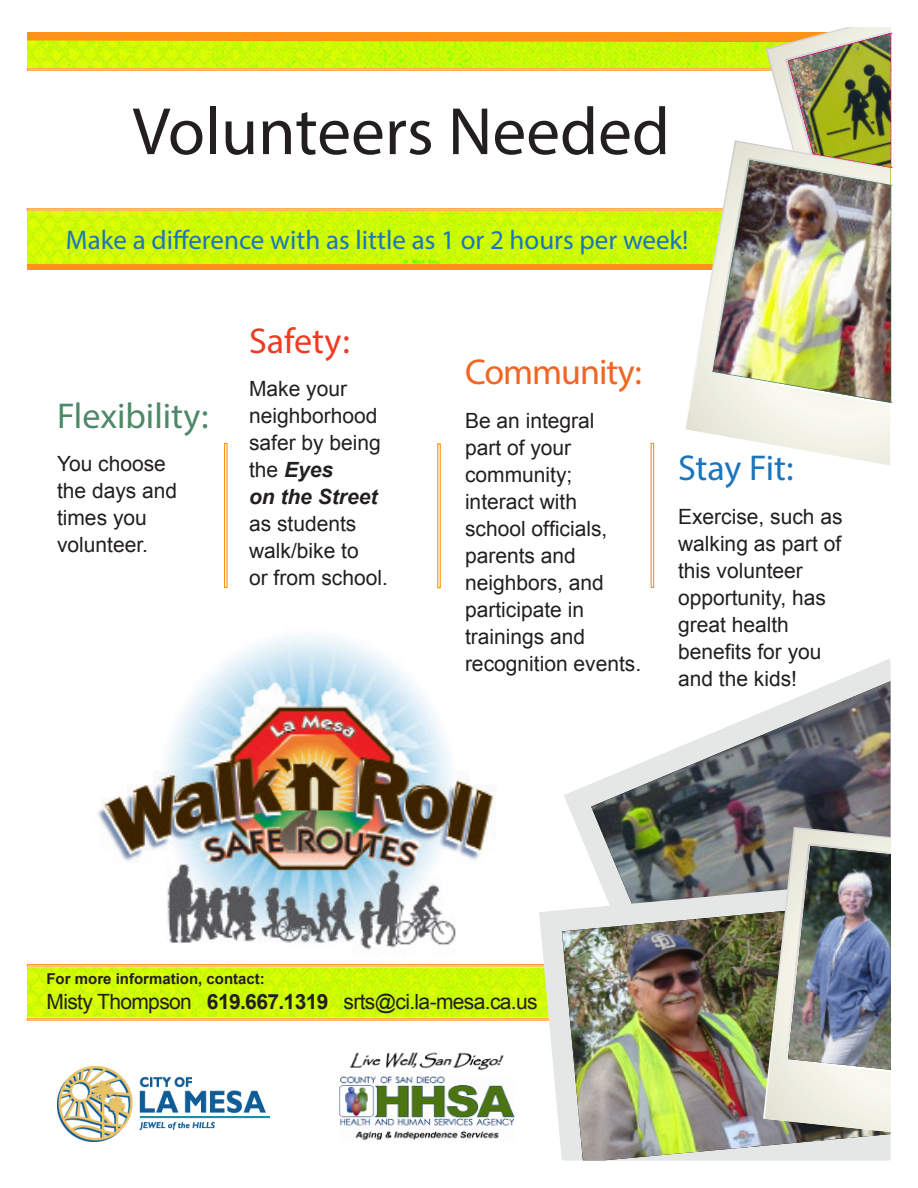
<style>
.page{position:relative;width:918px;height:1188px;background:#fff}
.page>*{position:absolute;margin:0;border:0;box-sizing:border-box;transform-origin:0 0}
.t1{font:67.5px "Myriad Pro";color:#231f20}
.t2{font:36px "Myriad Pro";color:#4d8968}
.t3{font:36px "Myriad Pro";letter-spacing:-.03em;color:#f26522}
.t4{font:36px "Myriad Pro";letter-spacing:-.005em;color:#1b75bc}
.t5{font:36px "Myriad Pro";color:#ef3b24}
.t6{font:27px "Myriad Pro";color:#1b75bc}
.t7{font:21px/27px "Arial";color:#231f20}
.t8{font:21px "Arial";letter-spacing:-.03em;color:#231f20}
.t9{font:italic 700 21px "Arial";color:#231f20}
.t10{font:700 15px "Arial";color:#231f20}
.s1{font-weight:400;font-style:normal}
.s2{font-weight:700}
</style>
<div class="page">
<div style="left:27px;top:32px;width:864px;height:238px;background:#ff9317"></div>
<img style="left:27px;top:40px;width:685px;height:224px">
<div style="left:23px;top:68px;width:870px;height:143px;background:#fff"></div>
<img style="left:27px;top:967px;width:512px;height:51px">
<div style="left:27px;top:1018px;width:864px;height:3px;border:1px solid #ff9317"></div>
<div style="left:27px;top:964px;width:864px;height:2px;border:1px solid #ff9317"></div>
<div style="left:224px;top:443px;width:4px;height:145px;border:1px solid #ff9317"></div>
<div style="left:437px;top:443px;width:4px;height:145px;border:1px solid #ff9317"></div>
<div style="left:651px;top:443px;width:3px;height:145px;border:1px solid #ff9317"></div>
<svg style="left:685px;top:208px;width:205px;height:257px"></svg>
<svg style="left:564px;top:659px;width:326px;height:201px"></svg>
<img style="left:591px;top:681px;width:299px;height:199px">
<svg style="left:539px;top:880px;width:224px;height:278px"></svg>
<img style="left:562px;top:902px;width:328px;height:258px">
<img style="left:712px;top:27px;width:180px;height:376px">
<img style="left:763px;top:827px;width:128px;height:305px">
<img style="left:788px;top:846px;width:103px;height:224px">
<img style="left:97px;top:635px;width:399px;height:315px">
<img style="left:57px;top:1066px;width:212px;height:76px">
<img style="left:339px;top:1052px;width:176px;height:89px">
<p class="t1" style="left:133px;top:90px;width:539px">Volunteers Needed</p>
<p class="t6" style="left:66px;top:223px;width:624px">Make a difference with as little as 1 or 2 hours per week!</p>
<p class="t2" style="left:57px;top:393px;width:153px">Flexibility:</p>
<p class="t7" style="left:57px;top:450px;width:110px">You choose</p>
<p class="t7" style="left:57px;top:477px;width:122px">the days and</p>
<p class="t7" style="left:57px;top:504px;width:91px">times you</p>
<p class="t7" style="left:57px;top:531px;width:93px">volunteer.</p>
<p class="t5" style="left:249px;top:318px;width:102px">Safety:</p>
<p class="t7" style="left:249px;top:375px;width:100px">Make your</p>
<p class="t7" style="left:249px;top:402px;width:130px">neighborhood</p>
<p class="t7" style="left:249px;top:429px;width:133px">safer by being</p>
<p class="t9" style="left:249px;top:456px;width:86px"><span class="s1">the</span> Eyes</p>
<p class="t9" style="left:249px;top:483px;width:130px">on the Street</p>
<p class="t7" style="left:249px;top:510px;width:109px">as students</p>
<p class="t7" style="left:249px;top:537px;width:111px">walk/bike to</p>
<p class="t7" style="left:249px;top:564px;width:140px">or from school.</p>
<p class="t3" style="left:465px;top:350px;width:178px">Community:</p>
<p class="t7" style="left:465px;top:407px;width:131px">Be an integral</p>
<p class="t7" style="left:465px;top:434px;width:108px">part of your</p>
<p class="t7" style="left:465px;top:461px;width:109px">community;</p>
<p class="t7" style="left:465px;top:488px;width:114px">interact with</p>
<p class="t7" style="left:465px;top:515px;width:144px">school officials, parents and</p>
<p class="t7" style="left:465px;top:569px;width:140px">neighbors, and participate in</p>
<p class="t7" style="left:465px;top:623px;width:122px">trainings and</p>
<p class="t7" style="left:465px;top:650px;width:178px">recognition events.</p>
<p class="t4" style="left:678px;top:446px;width:117px">Stay Fit:</p>
<p class="t7" style="left:678px;top:503px;width:166px;text-align:justify">Exercise, such as walking as part of this volunteer</p>
<p class="t7" style="left:678px;top:584px;width:149px">opportunity, has great health</p>
<p class="t7" style="left:678px;top:638px;width:145px">benefits for you</p>
<p class="t7" style="left:678px;top:665px;width:121px">and the kids!</p>
<p class="t10" style="left:46px;top:968px;width:220px">For more information, contact:</p>
<p class="t8" style="left:46px;top:988px;width:493px">Misty Thompson <span class="s2">619.667.1319</span> srts@ci.la-mesa.ca.us</p>
</div>
